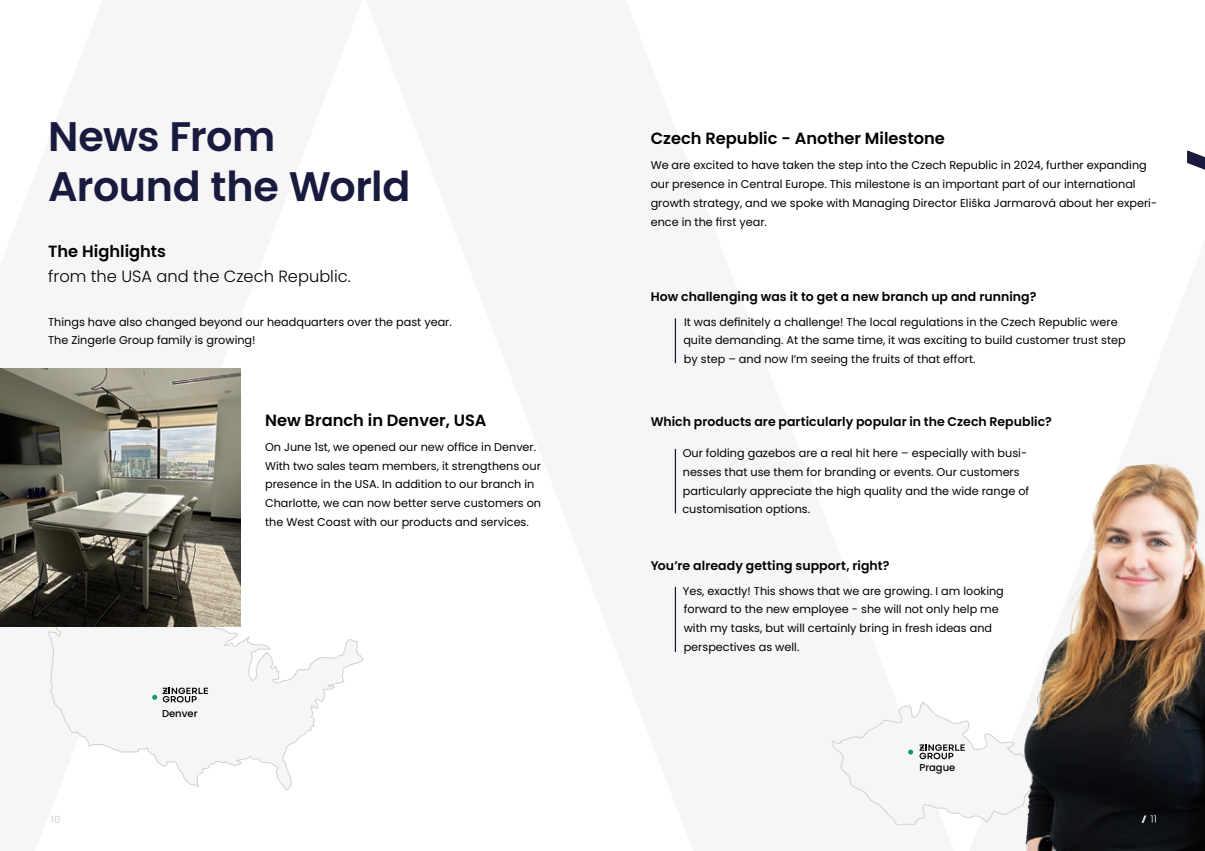
<style>
.page{position:relative;width:1205px;height:851px;background:#fff}
.page>*{position:absolute;margin:0;border:0;box-sizing:border-box;transform-origin:0 0}
.t1{font:600 41.25px/50px "Poppins";letter-spacing:-.01em;color:#181b3e}
.t2{font:600 16.25px "Poppins";color:#000}
.t3{font:300 16.25px "Poppins";color:#000}
.t4{font:600 12.5px "Poppins";letter-spacing:.005em;color:#000}
.t5{font:11.25px/18.8px "Poppins";color:#000}
.t6{font:500 10px "Poppins";color:#000}
.t7{font:10px "Poppins";color:#cfd0d0}
</style>
<div class="page">
<svg style="left:1187px;top:150px;width:18px;height:19px"></svg>
<svg style="left:831px;top:701px;width:181px;height:125px"></svg>
<img style="left:1012px;top:463px;width:193px;height:387px">
<svg style="left:48px;top:626px;width:316px;height:164px"></svg>
<svg style="left:152px;top:694px;width:5px;height:5px"></svg>
<svg style="left:163px;top:687px;width:45px;height:15px"></svg>
<img style="left:0;top:368px;width:241px;height:258px">
<hr style="left:675px;top:318px;width:1px;height:45px;background:#181b3e">
<hr style="left:675px;top:449px;width:1px;height:64px;background:#181b3e">
<hr style="left:675px;top:586px;width:1px;height:66px;background:#181b3e">
<svg style="left:1141px;top:815px;width:15px;height:7px"></svg>
<h1 class="t1" style="left:48px;top:111px;width:364px">News From<br>Around the World</h1>
<h2 class="t2" style="left:48px;top:242px;width:119px">The Highlights</h2>
<h2 class="t3" style="left:48px;top:267px;width:304px">from the USA and the Czech Republic.</h2>
<p class="t5" style="left:48px;top:312px;width:405px">Things have also changed beyond our headquarters over the past year.<br>The Zingerle Group family is growing!</p>
<p class="t7" style="left:51px;top:813px;width:11px">10</p>
<h2 class="t2" style="left:265px;top:410px;width:223px">New Branch in Denver, USA</h2>
<p class="t5" style="left:265px;top:437px;width:278px">On June 1st, we opened our new office in Denver.<br>With two sales team members, it strengthens our presence in the USA. In addition to our branch in Charlotte, we can now better serve customers on the West Coast with our products and services.</p>
<p class="t6" style="left:162px;top:707px;width:37px">Denver</p>
<h2 class="t2" style="left:651px;top:129px;width:296px">Czech Republic - Another Milestone</h2>
<p class="t5" style="left:651px;top:156px;width:508px">We are excited to have taken the step into the Czech Republic in 2024, further expanding our presence in Central Europe. This milestone is an important part of our international growth strategy, and we spoke with Managing Director Eliška Jarmarová about her experi&shy;ence in the first year.</p>
<p class="t4" style="left:651px;top:289px;width:387px">How challenging was it to get a new branch up and running?</p>
<p class="t5" style="left:683px;top:312px;width:444px">It was definitely a challenge! The local regulations in the Czech Republic were quite demanding. At the same time, it was exciting to build customer trust step by step – and now I’m seeing the fruits of that effort.</p>
<p class="t4" style="left:651px;top:414px;width:403px">Which products are particularly popular in the Czech Republic?</p>
<p class="t5" style="left:682px;top:443px;width:348px">Our folding gazebos are a real hit here – especially with busi&shy;nesses that use them for branding or events. Our customers particularly appreciate the high quality and the wide range of customisation options.</p>
<p class="t4" style="left:651px;top:558px;width:240px">You’re already getting support, right?</p>
<p class="t5" style="left:683px;top:581px;width:322px">Yes, exactly! This shows that we are growing. I am looking forward to the new employee - she will not only help me with my tasks, but will certainly bring in fresh ideas and perspectives as well.</p>
<p class="t6" style="left:919px;top:762px;width:38px">Prague</p>
</div>
